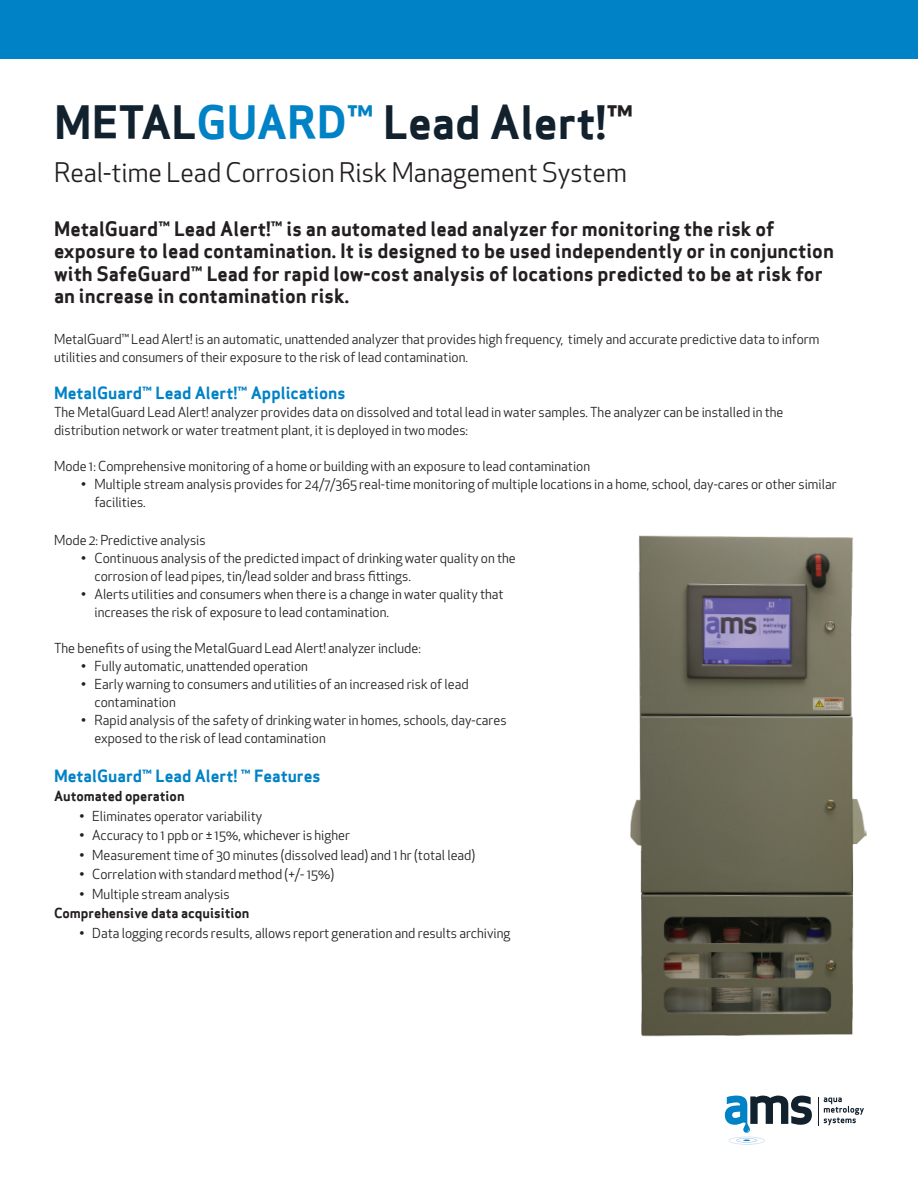
<style>
.page{position:relative;width:918px;height:1188px;background:#fff}
.page>*{position:absolute;margin:0;border:0;box-sizing:border-box;transform-origin:0 0}
.t1{font:700 45px "Apex Sans";color:#11212e}
.t2{font:26.4px "Apex New";color:#231f20}
.t3{font:700 19.5px/22.5px "Apex Sans";color:#231f20}
.t4{font:700 16.5px "Apex Sans";color:#0082c6}
.t5{font:13.5px/18px "Apex New";color:#231f20}
.t6{font:700 13.5px "Apex Sans";color:#231f20}
.s1{color:#0082c6}
.s2{color:#231f20}
</style>
<div class="page">
<svg style="left:818px;top:1097px;width:46px;height:29px"></svg>
<svg style="left:725px;top:1096px;width:87px;height:49px"></svg>
<div style="left:0;top:0;width:918px;height:58px;background:#0082c6"></div>
<img style="left:630px;top:535px;width:237px;height:502px">
<p class="t1" style="left:54px;top:93px;width:581px">METAL<span class="s1">GUARD™</span> Lead Alert!<span class="s2">™</span></p>
<p class="t2" style="left:54px;top:156px;width:574px">Real-time Lead Corrosion Risk Management System</p>
<p class="t3" style="left:54px;top:217px;width:781px">MetalGuard™ Lead Alert!™ is an automated lead analyzer for monitoring the risk of exposure to lead contamination. It is designed to be used independently or in conjunction with SafeGuard™ Lead for rapid low-cost analysis of locations predicted to be at risk for an increase in contamination risk.</p>
<p class="t5" style="left:54px;top:330px;width:767px">MetalGuard™ Lead Alert! is an automatic, unattended analyzer that provides high frequency, timely and accurate predictive data to inform utilities and consumers of their exposure to the risk of lead contamination.</p>
<p class="t4" style="left:54px;top:382px;width:293px">MetalGuard™ Lead Alert!™ Applications</p>
<p class="t5" style="left:54px;top:403px;width:731px">The MetalGuard Lead Alert! analyzer provides data on dissolved and total lead in water samples. The analyzer can be installed in the distribution network or water treatment plant, it is deployed in two modes:</p>
<p class="t5" style="left:54px;top:457px;width:538px">Mode 1: Comprehensive monitoring of a home or building with an exposure to lead contamination</p>
<p class="t5" style="left:81px;top:475px;width:757px">• Multiple stream analysis provides for 24/7/365 real-time monitoring of multiple locations in a home, school, day-cares or other similar</p>
<p class="t5" style="left:94px;top:493px;width:53px">facilities.</p>
<p class="t5" style="left:54px;top:531px;width:153px">Mode 2: Predictive analysis</p>
<p class="t5" style="left:81px;top:549px;width:436px">• Continuous analysis of the predicted impact of drinking water quality on the</p>
<p class="t5" style="left:94px;top:567px;width:318px">corrosion of lead pipes, tin/lead solder and brass fittings.</p>
<p class="t5" style="left:81px;top:585px;width:424px">• Alerts utilities and consumers when there is a change in water quality that</p>
<p class="t5" style="left:94px;top:603px;width:296px">increases the risk of exposure to lead contamination.</p>
<p class="t5" style="left:54px;top:639px;width:368px">The benefits of using the MetalGuard Lead Alert! analyzer include:</p>
<p class="t5" style="left:81px;top:657px;width:228px">• Fully automatic, unattended operation</p>
<p class="t5" style="left:81px;top:675px;width:389px">• Early warning to consumers and utilities of an increased risk of lead</p>
<p class="t5" style="left:94px;top:693px;width:83px">contamination</p>
<p class="t5" style="left:81px;top:711px;width:427px">• Rapid analysis of the safety of drinking water in homes, schools, day-cares</p>
<p class="t5" style="left:94px;top:729px;width:233px">exposed to the risk of lead contamination</p>
<p class="t4" style="left:54px;top:765px;width:268px">MetalGuard™ Lead Alert! ™ Features</p>
<p class="t6" style="left:54px;top:788px;width:132px">Automated operation</p>
<p class="t5" style="left:80px;top:807px;width:184px">• Eliminates operator variability</p>
<p class="t5" style="left:80px;top:826px;width:272px">• Accuracy to 1 ppb or ± 15%, whichever is higher</p>
<p class="t5" style="left:80px;top:846px;width:397px">• Measurement time of 30 minutes (dissolved lead) and 1 hr (total lead)</p>
<p class="t5" style="left:80px;top:865px;width:256px">• Correlation with standard method (+/- 15%)</p>
<p class="t5" style="left:80px;top:885px;width:152px">• Multiple stream analysis</p>
<p class="t6" style="left:54px;top:905px;width:197px">Comprehensive data acquisition</p>
<p class="t5" style="left:80px;top:924px;width:432px">• Data logging records results, allows report generation and results archiving</p>
</div>
